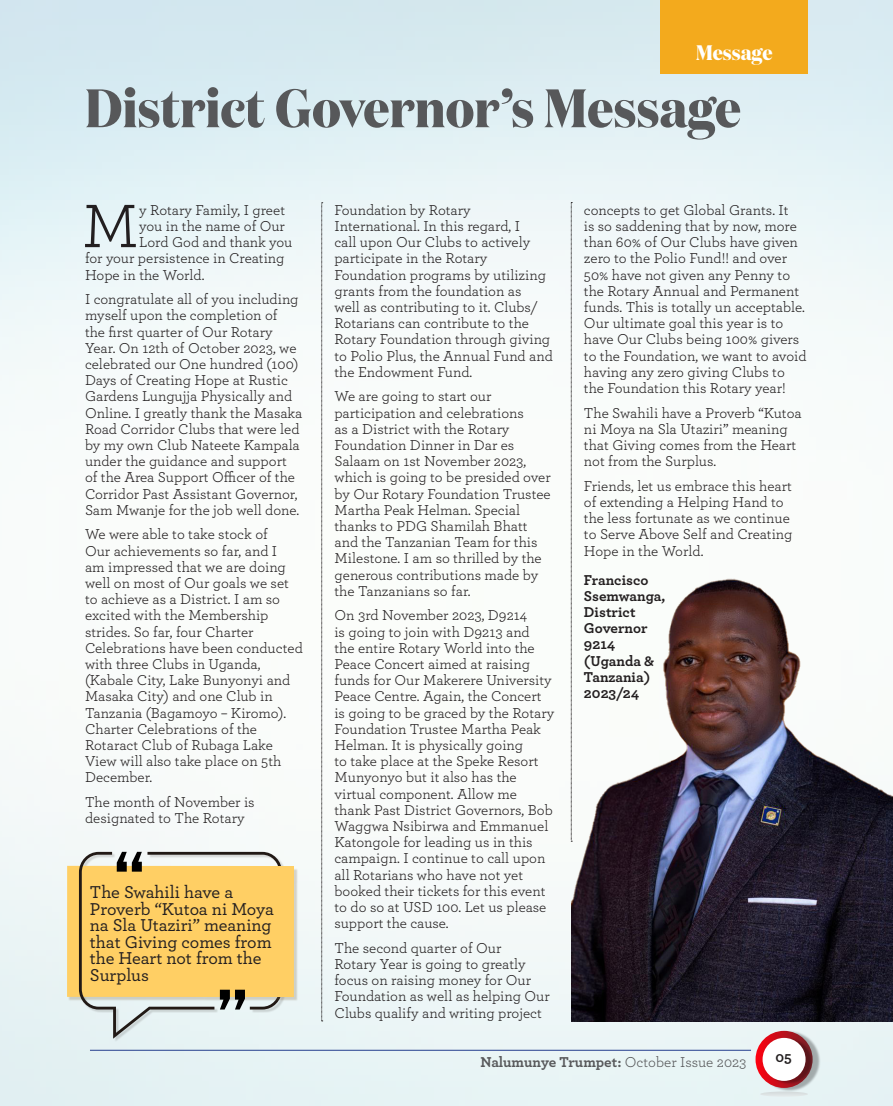
<style>
.page{position:relative;width:893px;height:1106px;background:#fff}
.page>*{position:absolute;margin:0;border:0;box-sizing:border-box;transform-origin:0 0}
.BODY_TEXT{font:64.2px "Archer";color:#231f20}
.HEADING{font:700 54px "Domaine Disp Nar";color:#57585a}
.BODY_TEXT-2{font:700 21px "Domaine Disp Nar";color:#fff}
.BODY_TEXT-3{font:500 18px/16.5px "Archer";letter-spacing:-.005em;color:#231f20}
.BODY_TEXT-4{font:15px/16.2px "Archer";color:#231f20}
.BODY_TEXT-5{font:700 15px/16.2px "Archer";color:#231f20}
.t1{font:700 15px "Archer";letter-spacing:-.005em;color:#57585a}
.s1{font-weight:400}
</style>
<div class="page">
<img style="left:0;top:0;width:893px;height:1106px">
<img style="left:571px;top:558px;width:322px;height:464px">
<div style="left:661px;top:0;width:147px;height:74px;background:#f3aa1d"></div>
<img style="left:65px;top:846px;width:235px;height:200px">
<img style="left:61px;top:854px;width:243px;height:161px">
<div style="left:67px;top:865px;width:227px;height:132px;background:#ffcf64"></div>
<svg style="left:79px;top:851px;width:203px;height:187px"></svg>
<svg style="left:321px;top:202px;width:2px;height:819px;background:#b6b8b7"></svg>
<svg style="left:571px;top:202px;width:1px;height:640px"></svg>
<img style="left:758px;top:1029px;width:63px;height:63px">
<svg style="left:755px;top:1030px;width:58px;height:57px"></svg>
<img style="left:765px;top:1036px;width:49px;height:49px">
<div style="left:763px;top:1037px;width:43px;height:43px;background:#fff;border-radius:50%"></div>
<svg style="left:760px;top:1091px;width:48px;height:5px"></svg>
<hr style="left:90px;top:1050px;width:661px;height:1px;background:#253f8e">
<p class="BODY_TEXT-2" style="left:696px;top:39px;width:78px">Message</p>
<p class="HEADING" style="left:85px;top:74px;width:657px">District Governor’s Message</p>
<p class="BODY_TEXT" style="left:82px;top:181px;width:59px">M</p>
<p class="BODY_TEXT-4" style="left:139px;top:201px;width:147px">y Rotary Family, I greet</p>
<p class="BODY_TEXT-4" style="left:139px;top:217px;width:147px">you in the name of Our</p>
<p class="BODY_TEXT-4" style="left:139px;top:233px;width:155px">Lord God and thank you</p>
<p class="BODY_TEXT-4" style="left:85px;top:249px;width:201px">for your persistence in Creating</p>
<p class="BODY_TEXT-4" style="left:85px;top:266px;width:121px">Hope in the World.</p>
<p class="BODY_TEXT-4" style="left:85px;top:290px;width:219px">I congratulate all of you including myself upon the completion of<br>the first quarter of Our Rotary<br>Year. On 12th of October 2023, we celebrated our One hundred (100)<br>Days of Creating Hope at Rustic<br>Gardens Lungujja Physically and<br>Online. I greatly thank the Masaka<br>Road Corridor Clubs that were led by my own Club Nateete Kampala under the guidance and support of the Area Support Officer of the<br>Corridor Past Assistant Governor,<br>Sam Mwanje for the job well done.</p>
<p class="BODY_TEXT-4" style="left:85px;top:525px;width:219px">We were able to take stock of<br>Our achievements so far, and I<br>am impressed that we are doing well on most of Our goals we set to achieve as a District. I am so excited with the Membership strides. So far, four Charter<br>Celebrations have been conducted with three Clubs in Uganda, (Kabale City, Lake Bunyonyi and<br>Masaka City) and one Club in<br>Tanzania (Bagamoyo – Kiromo).<br>Charter Celebrations of the<br>Rotaract Club of Rubaga Lake<br>View will also take place on 5th<br>December.</p>
<p class="BODY_TEXT-4" style="left:85px;top:793px;width:171px">The month of November is designated to The Rotary</p>
<p class="BODY_TEXT-3" style="left:90px;top:882px;width:185px">The Swahili have a<br>Proverb “Kutoa ni Moya na Sla Utaziri” meaning that Giving comes from the Heart not from the<br>Surplus</p>
<p class="BODY_TEXT-4" style="left:334px;top:201px;width:220px">Foundation by Rotary<br>International. In this regard, I<br>call upon Our Clubs to actively participate in the Rotary<br>Foundation programs by utilizing grants from the foundation as<br>well as contributing to it. Clubs/<br>Rotarians can contribute to the<br>Rotary Foundation through giving to Polio Plus, the Annual Fund and the Endowment Fund.</p>
<p class="BODY_TEXT-4" style="left:334px;top:387px;width:218px">We are going to start our participation and celebrations<br>as a District with the Rotary<br>Foundation Dinner in Dar es<br>Salaam on 1st November 2023, which is going to be presided over by Our Rotary Foundation Trustee<br>Martha Peak Helman. Special thanks to PDG Shamilah Bhatt and the Tanzanian Team for this<br>Milestone. I am so thrilled by the generous contributions made by the Tanzanians so far.</p>
<p class="BODY_TEXT-4" style="left:334px;top:606px;width:221px">On 3rd November 2023, D9214<br>is going to join with D9213 and<br>the entire Rotary World into the<br>Peace Concert aimed at raising funds for Our Makerere University<br>Peace Centre. Again, the Concert is going to be graced by the Rotary<br>Foundation Trustee Martha Peak<br>Helman. It is physically going<br>to take place at the Speke Resort<br>Munyonyo but it also has the virtual component. Allow me thank Past District Governors, Bob<br>Waggwa Nsibirwa and Emmanuel<br>Katongole for leading us in this campaign. I continue to call upon all Rotarians who have not yet booked their tickets for this event to do so at USD 100. Let us please support the cause.</p>
<p class="BODY_TEXT-4" style="left:334px;top:939px;width:217px">The second quarter of Our<br>Rotary Year is going to greatly focus on raising money for Our<br>Foundation as well as helping Our<br>Clubs qualify and writing project</p>
<p class="BODY_TEXT-4" style="left:584px;top:201px;width:224px">concepts to get Global Grants. It<br>is so saddening that by now, more than 60% of Our Clubs have given zero to the Polio Fund!! and over<br>50% have not given any Penny to the Rotary Annual and Permanent funds. This is totally un acceptable.<br>Our ultimate goal this year is to have Our Clubs being 100% givers to the Foundation, we want to avoid having any zero giving Clubs to the Foundation this Rotary year!</p>
<p class="BODY_TEXT-4" style="left:584px;top:404px;width:219px">The Swahili have a Proverb “Kutoa ni Moya na Sla Utaziri” meaning that Giving comes from the Heart not from the Surplus.</p>
<p class="BODY_TEXT-4" style="left:584px;top:477px;width:210px">Friends, let us embrace this heart of extending a Helping Hand to the less fortunate as we continue to Serve Above Self and Creating<br>Hope in the World.</p>
<p class="BODY_TEXT-5" style="left:584px;top:570px;width:83px">Francisco<br>Ssemwanga,<br>District<br>Governor<br>9214 (Uganda &amp;<br>Tanzania)<br>2023/24</p>
<p class="t1" style="left:480px;top:1049px;width:268px">Nalumunye Trumpet: <span class="s1">October Issue 2023</span></p>
<p class="BODY_TEXT-5" style="left:775px;top:1048px;width:18px">05</p>
</div>
